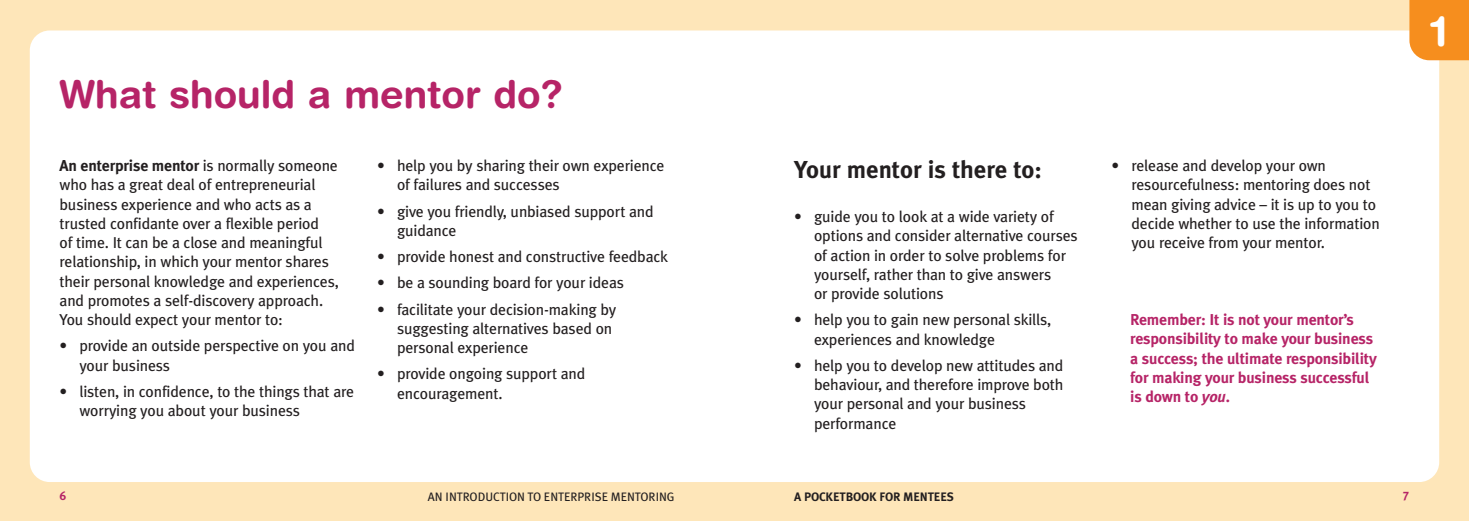
<style>
.page{position:relative;width:1469px;height:521px;background:#fff}
.page>*{position:absolute;margin:0;border:0;box-sizing:border-box;transform-origin:0 0}
.t1{font:700 42px "Helvetica Rounded";color:#fff}
.t2{font:700 38.5px "Helvetica Rounded";color:#b62467}
.t3{font:700 24.5px "Meta Plus";color:#231f20}
.t4{font:15.75px/19.2px "Meta Plus";letter-spacing:-.01em;color:#231f20}
.t5{font:700 15.75px/19.2px "Meta Plus";letter-spacing:-.01em;color:#b62467}
.t6{font:12.25px "Meta Plus";letter-spacing:-.005em;color:#231f20}
.t7{font:700 12.25px "Meta Plus";letter-spacing:-.01em;color:#231f20}
.t8{font:12.25px "Meta Bold LF";color:#b62467}
.s1{font-weight:700}
.s2{font-style:italic}
</style>
<div class="page">
<div style="left:734px;top:0;width:734px;height:521px;background:#fee6b9"></div>
<div style="left:0;top:0;width:734px;height:521px;background:#fee6b9"></div>
<div style="left:30px;top:30px;width:1409px;height:452px;background:#fff;border-radius:20px"></div>
<div style="left:1409px;top:0;width:59px;height:60px;background:#f68e1e"></div>
<h2 class="t2" style="left:60px;top:80px;width:505px">What should a mentor do?</h2>
<p class="t4" style="left:60px;top:156px;width:281px"><span class="s1">An enterprise mentor</span> is normally someone who has a great deal of entrepreneurial business experience and who acts as a trusted confidante over a flexible period<br>of time. It can be a close and meaningful relationship, in which your mentor shares their personal knowledge and experiences, and promotes a self-discovery approach.<br>You should expect your mentor to:</p>
<p class="t4" style="left:79px;top:336px;width:277px;text-indent:-20px">• provide an outside perspective on you and your business</p>
<p class="t4" style="left:79px;top:382px;width:276px;text-indent:-20px">• listen, in confidence, to the things that are worrying you about your business</p>
<p class="t4" style="left:397px;top:156px;width:269px;text-indent:-20px">• help you by sharing their own experience of failures and successes</p>
<p class="t4" style="left:397px;top:202px;width:258px;text-indent:-20px">• give you friendly, unbiased support and guidance</p>
<p class="t4" style="left:377px;top:247px;width:292px">• provide honest and constructive feedback</p>
<p class="t4" style="left:377px;top:273px;width:248px">• be a sounding board for your ideas</p>
<p class="t4" style="left:397px;top:300px;width:221px;text-indent:-20px">• facilitate your decision-making by suggesting alternatives based on personal experience</p>
<p class="t4" style="left:397px;top:364px;width:190px;text-indent:-20px">• provide ongoing support and encouragement.</p>
<h3 class="t3" style="left:794px;top:155px;width:249px">Your mentor is there to:</h3>
<p class="t4" style="left:814px;top:207px;width:265px;text-indent:-20px">• guide you to look at a wide variety of options and consider alternative courses of action in order to solve problems for yourself, rather than to give answers<br>or provide solutions</p>
<p class="t4" style="left:814px;top:310px;width:239px;text-indent:-20px">• help you to gain new personal skills, experiences and knowledge</p>
<p class="t4" style="left:814px;top:356px;width:251px;text-indent:-20px">• help you to develop new attitudes and behaviour, and therefore improve both your personal and your business performance</p>
<p class="t4" style="left:1131px;top:156px;width:250px;text-indent:-20px">• release and develop your own resourcefulness: mentoring does not mean giving advice – it is up to you to decide whether to use the information you receive from your mentor.</p>
<p class="t5" style="left:1130px;top:310px;width:248px">Remember: It is not your mentor’s responsibility to make your business a success; the ultimate responsibility for making your business successful is down to <span class="s2">you</span>.</p>
<h1 class="t1" style="left:1430px;top:15px;width:19px">1</h1>
<p class="t8" style="left:60px;top:492px;width:8px">6</p>
<p class="t6" style="left:428px;top:489px;width:248px">AN INTRODUCTION TO ENTERPRISE MENTORING</p>
<p class="t7" style="left:794px;top:489px;width:161px">A POCKETBOOK FOR MENTEES</p>
<p class="t8" style="left:1402px;top:492px;width:8px">7</p>
</div>
